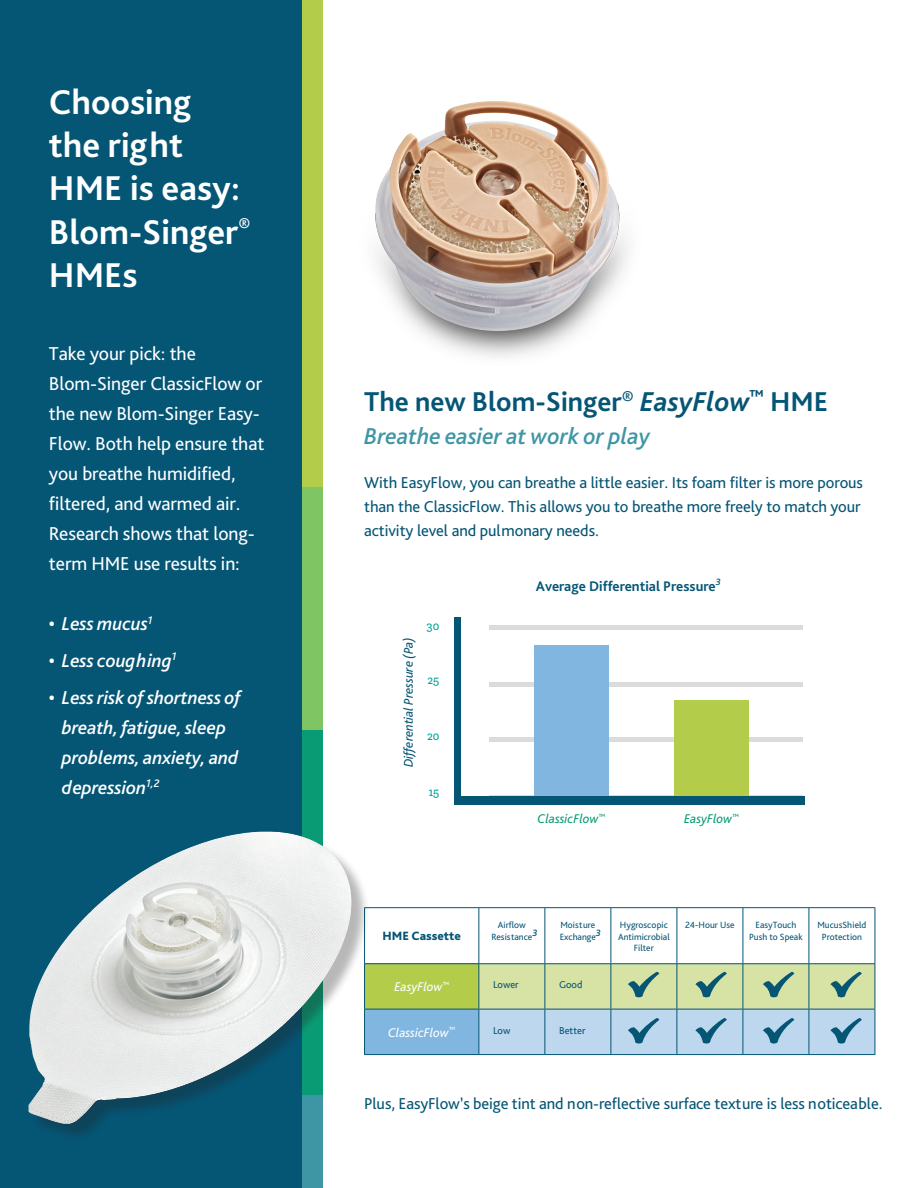
<style>
.page{position:relative;width:918px;height:1188px;background:#fff}
.page>*{position:absolute;margin:0;border:0;box-sizing:border-box;transform-origin:0 0}
.t1{font:700 36px/43.2px "Bliss Pro";color:#fff}
.t2{font:700 28.5px "Bliss Pro";color:#055575}
.t3{font:italic 500 24px "Bliss Pro";color:#3e96a4}
.t4{font:19.5px/30px "Bliss Pro";letter-spacing:-.005em;color:#fff}
.t5{font:italic 500 19.5px/30px "Bliss Pro";letter-spacing:-.005em;color:#fff}
.t6{font:16.5px/24px "Bliss Pro";letter-spacing:-.005em;color:#055575}
.t7{font:700 14.55px "Bliss Pro";color:#055575}
.t8{font:500 13.5px "Klinic Slab";color:#00a699;scale:.92 1}
.t9{font:italic 13.2px "Bliss Pro";color:#055575}
.t10{font:italic 13.2px "Bliss Pro";color:#fff}
.t11{font:italic 13.2px "Bliss Pro";color:#099c74}
.t12{font:800 12.6px "Bliss Pro";color:#055575}
.t13{font:10.35px "Bliss Pro";color:#055575}
.t14{font:italic 500 9.6px "Bliss Pro";color:#055575}
.t15{font:9.45px/11.2px "Bliss Pro";color:#055575;text-align:center}
.s1{font-style:italic}
</style>
<div class="page">
<div style="left:0;top:0;width:310px;height:1188px;background:#055575"></div>
<div style="left:303px;top:1094px;width:20px;height:94px;background:#3e96a4"></div>
<div style="left:303px;top:729px;width:20px;height:365px;background:#099c74"></div>
<div style="left:303px;top:487px;width:20px;height:242px;background:#7fc563"></div>
<div style="left:303px;top:0;width:20px;height:487px;background:#b3cd4b"></div>
<div style="left:365px;top:964px;width:114px;height:45px;background:#b3cd4b"></div>
<div style="left:365px;top:1009px;width:114px;height:46px;background:#81b6e0"></div>
<hr style="left:875px;top:964px;width:1px;height:45px;background:#055575">
<hr style="left:364px;top:1009px;width:115px;height:1px;background:#055575">
<hr style="left:875px;top:1009px;width:1px;height:45px;background:#055575">
<hr style="left:364px;top:1054px;width:115px;height:1px;background:#055575">
<hr style="left:364px;top:907px;width:115px;height:1px;background:#055575">
<hr style="left:364px;top:963px;width:115px;height:1px;background:#055575">
<hr style="left:479px;top:907px;width:66px;height:1px;background:#055575">
<hr style="left:545px;top:907px;width:66px;height:1px;background:#055575">
<hr style="left:611px;top:907px;width:66px;height:1px;background:#055575">
<hr style="left:677px;top:907px;width:66px;height:1px;background:#055575">
<hr style="left:743px;top:907px;width:66px;height:1px;background:#055575">
<hr style="left:809px;top:907px;width:66px;height:1px;background:#055575">
<hr style="left:875px;top:908px;width:1px;height:55px;background:#055575">
<img style="left:375px;top:101px;width:254px;height:256px">
<div style="left:31px;top:834px;width:339px;height:308px;background:#231f20;opacity:.32"></div>
<img style="left:140px;top:832px;width:128px;height:41px">
<hr style="left:917px;top:0;width:1px;height:40px;background:#b3cd4b">
<svg style="left:479px;top:908px;width:396px;height:147px"></svg>
<div style="left:454px;top:617px;width:7px;height:187px;background:#055575"></div>
<svg style="left:489px;top:737px;width:314px;height:5px"></svg>
<svg style="left:489px;top:682px;width:314px;height:4px"></svg>
<div style="left:489px;top:625px;width:314px;height:5px;background:#dbdbdb"></div>
<div style="left:534px;top:645px;width:74px;height:154px;background:#81b6e0"></div>
<div style="left:674px;top:700px;width:74px;height:99px;background:#b3cd4b"></div>
<div style="left:454px;top:796px;width:351px;height:8px;background:#055575"></div>
<p class="t1" style="left:49px;top:80px;width:203px">Choosing the right<br>HME is easy:<br>Blom-Singer<sup>®<br></sup>HMEs</p>
<p class="t4" style="left:49px;top:338px;width:217px">Take your pick: the<br>Blom-Singer ClassicFlow or the new Blom-Singer Easy-<br>Flow. Both help ensure that you breathe humidified, filtered, and warmed air.<br>Research shows that long&shy;term HME use results in:</p>
<p class="t5" style="left:49px;top:608px;width:105px">• Less mucus<sup>1</sup></p>
<p class="t5" style="left:49px;top:645px;width:129px">• Less coughing<sup>1</sup></p>
<p class="t5" style="left:62px;top:682px;width:181px;text-indent:-13px">• Less risk of shortness of breath, fatigue, sleep problems, anxiety, and depression<sup>1,2</sup></p>
<p class="t2" style="left:364px;top:384px;width:465px">The new Blom-Singer<sup>®</sup> <span class="s1">EasyFlow</span><sup>™</sup> HME</p>
<p class="t3" style="left:364px;top:421px;width:288px">Breathe easier at work or play</p>
<p class="t6" style="left:364px;top:470px;width:500px">With EasyFlow, you can breathe a little easier. Its foam filter is more porous than the ClassicFlow. This allows you to breathe more freely to match your activity level and pulmonary needs.</p>
<p class="t9" style="left:400px;top:767px;width:132px;rotate:-90deg">Differential Pressure (Pa)</p>
<p class="t8" style="left:427px;top:617px;width:15px">30</p>
<p class="t8" style="left:427px;top:672px;width:14px">25</p>
<p class="t8" style="left:427px;top:727px;width:15px">20</p>
<p class="t8" style="left:429px;top:783px;width:13px">15</p>
<p class="t7" style="left:536px;top:577px;width:187px">Average Differential Pressure<sup>3</sup></p>
<p class="t11" style="left:538px;top:811px;width:69px">ClassicFlow<sup>™</sup></p>
<p class="t11" style="left:684px;top:811px;width:56px">EasyFlow<sup>™</sup></p>
<p class="t12" style="left:383px;top:928px;width:80px">HME Cassette</p>
<p class="t15" style="left:498px;top:920px;width:29px">Airflow</p>
<p class="t15" style="left:491px;top:931px;width:42px">Resistance</p>
<p class="t15" style="left:560px;top:920px;width:37px">Moisture</p>
<p class="t15" style="left:560px;top:931px;width:38px">Exchange</p>
<p class="t15" style="left:618px;top:920px;width:53px">Hygroscopic<br>Antimicrobial<br>Filter</p>
<p class="t15" style="left:685px;top:920px;width:51px">24-Hour Use</p>
<p class="t15" style="left:749px;top:920px;width:55px">EasyTouch<br>Push to Speak</p>
<p class="t15" style="left:817px;top:920px;width:51px">MucusShield<br>Protection</p>
<p class="t14" style="left:533px;top:927px;width:7px">3</p>
<p class="t14" style="left:596px;top:927px;width:7px">3</p>
<p class="t10" style="left:394px;top:978px;width:56px">EasyFlow<sup>™</sup></p>
<p class="t13" style="left:493px;top:979px;width:27px">Lower</p>
<p class="t13" style="left:559px;top:979px;width:25px">Good</p>
<p class="t10" style="left:388px;top:1024px;width:69px">ClassicFlow<sup>™</sup></p>
<p class="t13" style="left:493px;top:1024px;width:19px">Low</p>
<p class="t13" style="left:559px;top:1024px;width:28px">Better</p>
<p class="t6" style="left:364px;top:1091px;width:520px">Plus, EasyFlow’s beige tint and non-reflective surface texture is less noticeable.</p>
</div>
